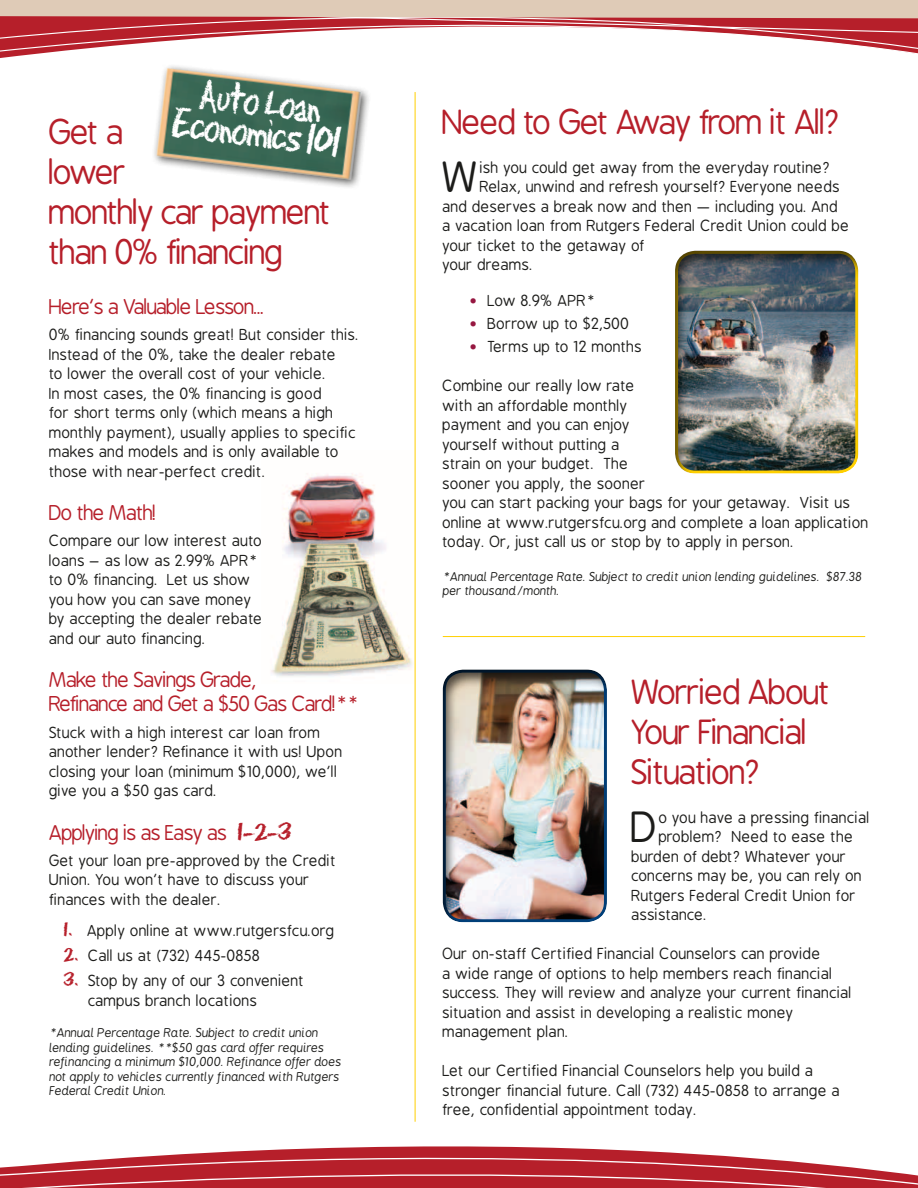
<style>
.page{position:relative;width:918px;height:1188px;background:#fff}
.page>*{position:absolute;margin:0;border:0;box-sizing:border-box;transform-origin:0 0}
.t1{font:45px "Eraser Dust";color:#fff;scale:.76 1}
.t2{font:41.25px "B Preplay";color:#1c1c1a}
.t3{font:33px/39.8px "B Preplay";letter-spacing:-.06em;color:#b61f2a}
.t4{font:20.25px/24px "B Preplay";letter-spacing:-.06em;color:#b61f2a}
.t5{font:15px/19.5px "B Preplay";color:#1c1c1a}
.t6{font:italic 12px/14.4px "B Preplay";color:#1c1c1a}
.s1{font-family:"Eraser Dust";font-size:25.5px}
.s2{font-family:"Eraser Dust";font-size:20.25px;color:#b61f2a}
.s3{color:#961741}
</style>
<div class="page">
<svg style="left:0;top:34px;width:918px;height:75px"></svg>
<svg style="left:0;top:0;width:918px;height:34px;background:#d4958e"></svg>
<svg style="left:0;top:1146px;width:918px;height:42px"></svg>
<img style="left:271px;top:473px;width:141px;height:204px">
<hr style="left:415px;top:92px;width:1px;height:1030px;background:#ffd000">
<hr style="left:443px;top:636px;width:422px;height:1px;background:#ffd000">
<div style="left:674px;top:249px;width:185px;height:225px;background:#1c1c1a;opacity:.75"></div>
<div style="left:151px;top:63px;width:220px;height:127px;background:#fff"></div>
<img style="left:145px;top:67px;width:224px;height:120px">
<div style="left:442px;top:668px;width:167px;height:257px;background:#1c1c1a;opacity:.75"></div>
<h1 class="t1" style="left:203px;top:63px;width:164px;rotate:7deg">Auto Loan</h1>
<h1 class="t1" style="left:176px;top:91px;width:226px;rotate:7deg">Economics 101</h1>
<h3 class="t3" style="left:50px;top:114px;width:285px">Get a<br>lower<br>monthly car payment than 0% financing</h3>
<h3 class="t4" style="left:50px;top:295px;width:217px">Here’s a Valuable Lesson…</h3>
<p class="t5" style="left:50px;top:326px;width:311px">0% financing sounds great! But consider this.<br>Instead of the 0%, take the dealer rebate<br>to lower the overall cost of your vehicle.<br>In most cases, the 0% financing is good<br>for short terms only (which means a high monthly payment), usually applies to specific makes and models and is only available to those with near-perfect credit.</p>
<h3 class="t4" style="left:50px;top:502px;width:110px">Do the Math!</h3>
<p class="t5" style="left:50px;top:532px;width:215px">Compare our low interest auto loans – as low as 2.99% APR* to 0% financing. Let us show you how you can save money by accepting the dealer rebate and our auto financing.</p>
<h3 class="t4" style="left:50px;top:669px;width:312px">Make the Savings Grade,<br>Refinance and Get a $50 Gas Card!**</h3>
<p class="t5" style="left:50px;top:723px;width:295px">Stuck with a high interest car loan from another lender? Refinance it with us! Upon closing your loan (minimum $10,000), we’ll give you a $50 gas card.</p>
<h3 class="t4" style="left:50px;top:821px;width:244px">Applying is as Easy as <span class="s1">1-2-3</span></h3>
<p class="t5" style="left:50px;top:851px;width:289px">Get your loan pre-approved by the Credit<br>Union. You won’t have to discuss your finances with the dealer.</p>
<p class="t5" style="left:63px;top:922px;width:273px"><span class="s2">1.</span> Apply online at www.rutgersfcu.org</p>
<p class="t5" style="left:63px;top:947px;width:199px"><span class="s2">2.</span> Call us at (732) 445-0858</p>
<p class="t5" style="left:89px;top:971px;width:218px;text-indent:-26px"><span class="s2">3.</span> Stop by any of our 3 convenient campus branch locations</p>
<p class="t6" style="left:50px;top:1026px;width:294px">*Annual Percentage Rate. Subject to credit union lending guidelines. **$50 gas card offer requires refinancing a minimum $10,000. Refinance offer does not apply to vehicles currently financed with Rutgers Federal Credit Union.</p>
<h3 class="t3" style="left:443px;top:103px;width:400px">Need to Get Away from it All?</h3>
<h2 class="t2" style="left:443px;top:155px;width:39px">W</h2>
<p class="t5" style="left:480px;top:158px;width:352px">ish you could get away from the everyday routine?</p>
<p class="t5" style="left:480px;top:178px;width:362px">Relax, unwind and refresh yourself? Everyone needs</p>
<p class="t5" style="left:443px;top:197px;width:397px">and deserves a break now and then — including you. And</p>
<p class="t5" style="left:443px;top:217px;width:409px">a vacation loan from Rutgers Federal Credit Union could be</p>
<p class="t5" style="left:443px;top:236px;width:204px">your ticket to the getaway of</p>
<p class="t5" style="left:443px;top:256px;width:92px">your dreams.</p>
<p class="t5" style="left:470px;top:291px;width:127px"><span class="s3">•</span> Low 8.9% APR*</p>
<p class="t5" style="left:470px;top:314px;width:161px"><span class="s3">•</span> Borrow up to $2,500</p>
<p class="t5" style="left:470px;top:337px;width:174px"><span class="s3">•</span> Terms up to 12 months</p>
<p class="t5" style="left:443px;top:376px;width:428px">Combine our really low rate<br>with an affordable monthly<br>payment and you can enjoy<br>yourself without putting a<br>strain on your budget. The<br>sooner you apply, the sooner<br>you can start packing your bags for your getaway. Visit us online at www.rutgersfcu.org and complete a loan application today. Or, just call us or stop by to apply in person.</p>
<p class="t6" style="left:443px;top:570px;width:421px">*Annual Percentage Rate. Subject to credit union lending guidelines. $87.38 per thousand/month.</p>
<h3 class="t3" style="left:632px;top:673px;width:202px">Worried About<br>Your Financial<br>Situation?</h3>
<h2 class="t2" style="left:632px;top:805px;width:29px">D</h2>
<p class="t5" style="left:659px;top:808px;width:213px">o you have a pressing financial</p>
<p class="t5" style="left:659px;top:827px;width:196px">problem? Need to ease the</p>
<p class="t5" style="left:632px;top:847px;width:216px">burden of debt? Whatever your</p>
<p class="t5" style="left:632px;top:866px;width:232px">concerns may be, you can rely on</p>
<p class="t5" style="left:632px;top:886px;width:226px">Rutgers Federal Credit Union for</p>
<p class="t5" style="left:632px;top:905px;width:77px">assistance.</p>
<p class="t5" style="left:443px;top:944px;width:411px">Our on-staff Certified Financial Counselors can provide<br>a wide range of options to help members reach financial success. They will review and analyze your current financial situation and assist in developing a realistic money management plan.</p>
<p class="t5" style="left:443px;top:1061px;width:399px">Let our Certified Financial Counselors help you build a stronger financial future. Call (732) 445-0858 to arrange a free, confidential appointment today.</p>
</div>
